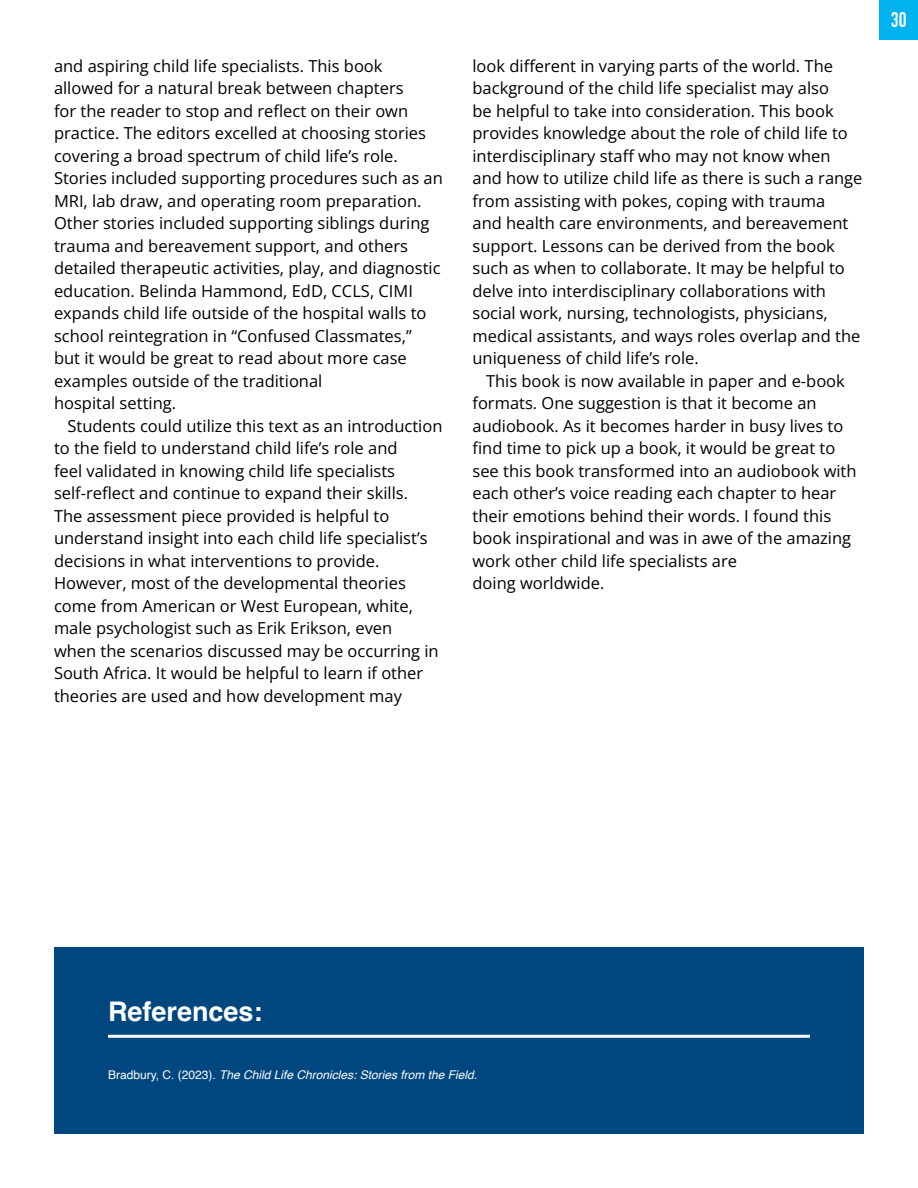
<style>
.page{position:relative;width:918px;height:1188px;background:#fff}
.page>*{position:absolute;margin:0;border:0;box-sizing:border-box;transform-origin:0 0}
.t1{font:700 27px "Helvetica";color:#fff}
.t2{font:700 21px "DIN Condensed";color:#fff}
.t3{font:16.5px/22.5px "Open Sans";color:#000}
.t4{font:italic 12px "Helvetica";color:#fff}
.s1{font-style:normal}
</style>
<div class="page">
<div style="left:880px;top:0;width:38px;height:39px;background:#00b2ef"></div>
<div style="left:54px;top:947px;width:810px;height:187px;background:#00467f"></div>
<hr style="left:108px;top:1035px;width:702px;height:3px;background:#fff">
<p class="t3" style="left:54px;top:54px;width:390px">and aspiring child life specialists. This book allowed for a natural break between chapters<br>for the reader to stop and reflect on their own practice. The editors excelled at choosing stories covering a broad spectrum of child life’s role.<br>Stories included supporting procedures such as an MRI, lab draw, and operating room preparation.<br>Other stories included supporting siblings during trauma and bereavement support, and others detailed therapeutic activities, play, and diagnostic education. Belinda Hammond, EdD, CCLS, CIMI expands child life outside of the hospital walls to school reintegration in “Confused Classmates,”<br>but it would be great to read about more case examples outside of the traditional<br>hospital setting.</p>
<p class="t3" style="left:54px;top:414px;width:390px;text-indent:13px">Students could utilize this text as an introduction to the field to understand child life’s role and<br>feel validated in knowing child life specialists self-reflect and continue to expand their skills.<br>The assessment piece provided is helpful to understand insight into each child life specialist’s decisions in what interventions to provide.<br>However, most of the developmental theories come from American or West European, white, male psychologist such as Erik Erikson, even<br>when the scenarios discussed may be occurring in South Africa. It would be helpful to learn if other theories are used and how development may</p>
<p class="t3" style="left:473px;top:54px;width:392px">look different in varying parts of the world. The background of the child life specialist may also<br>be helpful to take into consideration. This book provides knowledge about the role of child life to interdisciplinary staff who may not know when and how to utilize child life as there is such a range from assisting with pokes, coping with trauma<br>and health care environments, and bereavement support. Lessons can be derived from the book such as when to collaborate. It may be helpful to delve into interdisciplinary collaborations with social work, nursing, technologists, physicians, medical assistants, and ways roles overlap and the uniqueness of child life’s role.</p>
<p class="t3" style="left:473px;top:369px;width:386px;text-indent:13px">This book is now available in paper and e-book formats. One suggestion is that it become an audiobook. As it becomes harder in busy lives to find time to pick up a book, it would be great to see this book transformed into an audiobook with each other’s voice reading each chapter to hear their emotions behind their words. I found this book inspirational and was in awe of the amazing work other child life specialists are<br>doing worldwide.</p>
<p class="t2" style="left:891px;top:6px;width:17px">30</p>
<h1 class="t1" style="left:108px;top:995px;width:156px">References:</h1>
<p class="t4" style="left:108px;top:1065px;width:371px"><span class="s1">Bradbury, C. (2023).</span> The Child Life Chronicles: Stories from the Field.</p>
</div>
